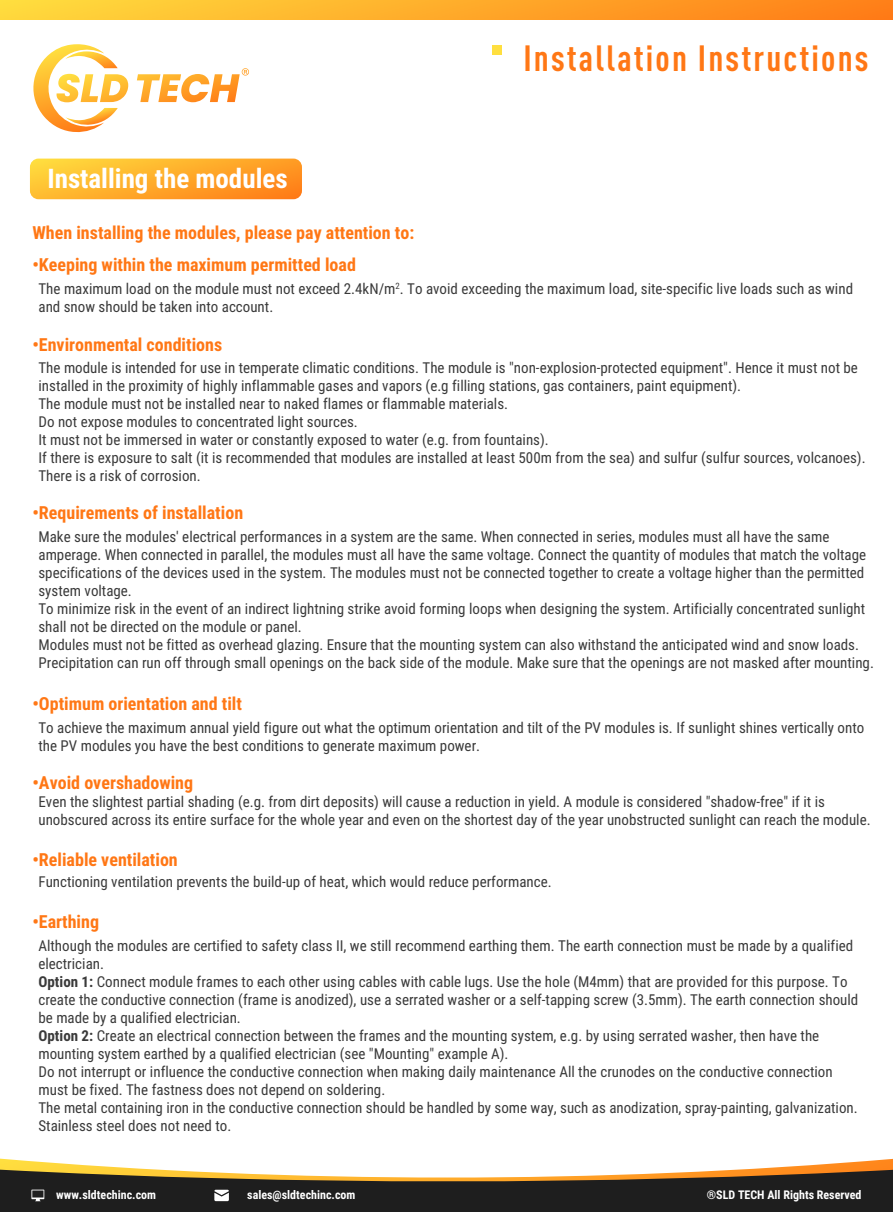
<style>
.page{position:relative;width:893px;height:1212px;background:#fff}
.page>*{position:absolute;margin:0;border:0;box-sizing:border-box;transform-origin:0 0}
.t1{font:700 36px "DIN Cond";letter-spacing:.06em;color:#ff7715}
.t2{font:700 27px "Roboto Condensed";color:#fff}
.t3{font:700 18px "Roboto Condensed";color:#ff7715}
.t4{font:15px/18px "Roboto Condensed";color:#3a3a3a}
.t5{font:700 12px "Roboto Condensed";color:#fff}
.s1{font-weight:700}
</style>
<div class="page">
<svg style="left:30px;top:159px;width:272px;height:40px;background:#ffac2b"></svg>
<svg style="left:33px;top:44px;width:85px;height:89px"></svg>
<svg style="left:242px;top:68px;width:7px;height:8px"></svg>
<div style="left:0;top:0;width:893px;height:19px;background:linear-gradient(to right,#ffdb3e,#ff7c17)"></div>
<div style="left:492px;top:45px;width:9px;height:10px;background:#ffdf3f"></div>
<svg style="left:0;top:1158px;width:893px;height:11px"></svg>
<svg style="left:0;top:1169px;width:893px;height:43px;background:#4b4234"></svg>
<h2 class="t2" style="left:47px;top:160px;width:242px">Installing the modules</h2>
<p class="t3" style="left:32px;top:220px;width:383px">When installing the modules, please pay attention to:</p>
<p class="t3" style="left:32px;top:252px;width:325px">•Keeping within the maximum permitted load</p>
<h1 class="t1" style="left:523px;top:36px;width:347px">Installation Instructions</h1>
<p class="t4" style="left:38px;top:279px;width:816px">The maximum load on the module must not exceed 2.4kN/m<sup>2</sup>. To avoid exceeding the maximum load, site-specific live loads such as wind and snow should be taken into account.</p>
<p class="t3" style="left:32px;top:331px;width:191px">•Environmental conditions</p>
<p class="t4" style="left:38px;top:358px;width:829px">The module is intended for use in temperate climatic conditions. The module is "non-explosion-protected equipment". Hence it must not be installed in the proximity of highly inflammable gases and vapors (e.g filling stations, gas containers, paint equipment).<br>The module must not be installed near to naked flames or flammable materials.<br>Do not expose modules to concentrated light sources.<br>It must not be immersed in water or constantly exposed to water (e.g. from fountains).<br>If there is exposure to salt (it is recommended that modules are installed at least 500m from the sea) and sulfur (sulfur sources, volcanoes).<br>There is a risk of corrosion.</p>
<p class="t3" style="left:32px;top:500px;width:212px">•Requirements of installation</p>
<p class="t4" style="left:38px;top:527px;width:837px">Make sure the modules' electrical performances in a system are the same. When connected in series, modules must all have the same amperage. When connected in parallel, the modules must all have the same voltage. Connect the quantity of modules that match the voltage specifications of the devices used in the system. The modules must not be connected together to create a voltage higher than the permitted system voltage.<br>To minimize risk in the event of an indirect lightning strike avoid forming loops when designing the system. Artificially concentrated sunlight shall not be directed on the module or panel.<br>Modules must not be fitted as overhead glazing. Ensure that the mounting system can also withstand the anticipated wind and snow loads.<br>Precipitation can run off through small openings on the back side of the module. Make sure that the openings are not masked after mounting.</p>
<p class="t3" style="left:32px;top:691px;width:211px">•Optimum orientation and tilt</p>
<p class="t4" style="left:38px;top:718px;width:827px">To achieve the maximum annual yield figure out what the optimum orientation and tilt of the PV modules is. If sunlight shines vertically onto the PV modules you have the best conditions to generate maximum power.</p>
<p class="t3" style="left:32px;top:770px;width:162px">•Avoid overshadowing</p>
<p class="t4" style="left:38px;top:792px;width:834px">Even the slightest partial shading (e.g. from dirt deposits) will cause a reduction in yield. A module is considered "shadow-free" if it is unobscured across its entire surface for the whole year and even on the shortest day of the year unobstructed sunlight can reach the module.</p>
<p class="t3" style="left:32px;top:847px;width:147px">•Reliable ventilation</p>
<p class="t4" style="left:38px;top:872px;width:515px">Functioning ventilation prevents the build-up of heat, which would reduce performance.</p>
<p class="t3" style="left:32px;top:909px;width:68px">•Earthing</p>
<p class="t4" style="left:38px;top:936px;width:821px">Although the modules are certified to safety class II, we still recommend earthing them. The earth connection must be made by a qualified electrician.<br><span class="s1">Option 1:</span> Connect module frames to each other using cables with cable lugs. Use the hole (M4mm) that are provided for this purpose. To create the conductive connection (frame is anodized), use a serrated washer or a self-tapping screw (3.5mm). The earth connection should be made by a qualified electrician.<br><span class="s1">Option 2:</span> Create an electrical connection between the frames and the mounting system, e.g. by using serrated washer, then have the mounting system earthed by a qualified electrician (see "Mounting" example A).<br>Do not interrupt or influence the conductive connection when making daily maintenance All the crunodes on the conductive connection must be fixed. The fastness does not depend on soldering.<br>The metal containing iron in the conductive connection should be handled by some way, such as anodization, spray-painting, galvanization.<br>Stainless steel does not need to.</p>
<p class="t5" style="left:56px;top:1186px;width:101px">www.sldtechinc.com</p>
<p class="t5" style="left:247px;top:1186px;width:110px">sales@sldtechinc.com</p>
<p class="t5" style="left:707px;top:1186px;width:156px">®SLD TECH All Rights Reserved</p>
<p class="t5" style="left:242px;top:1188px;width:122px">sales@solarlandusa.com</p>
</div>
